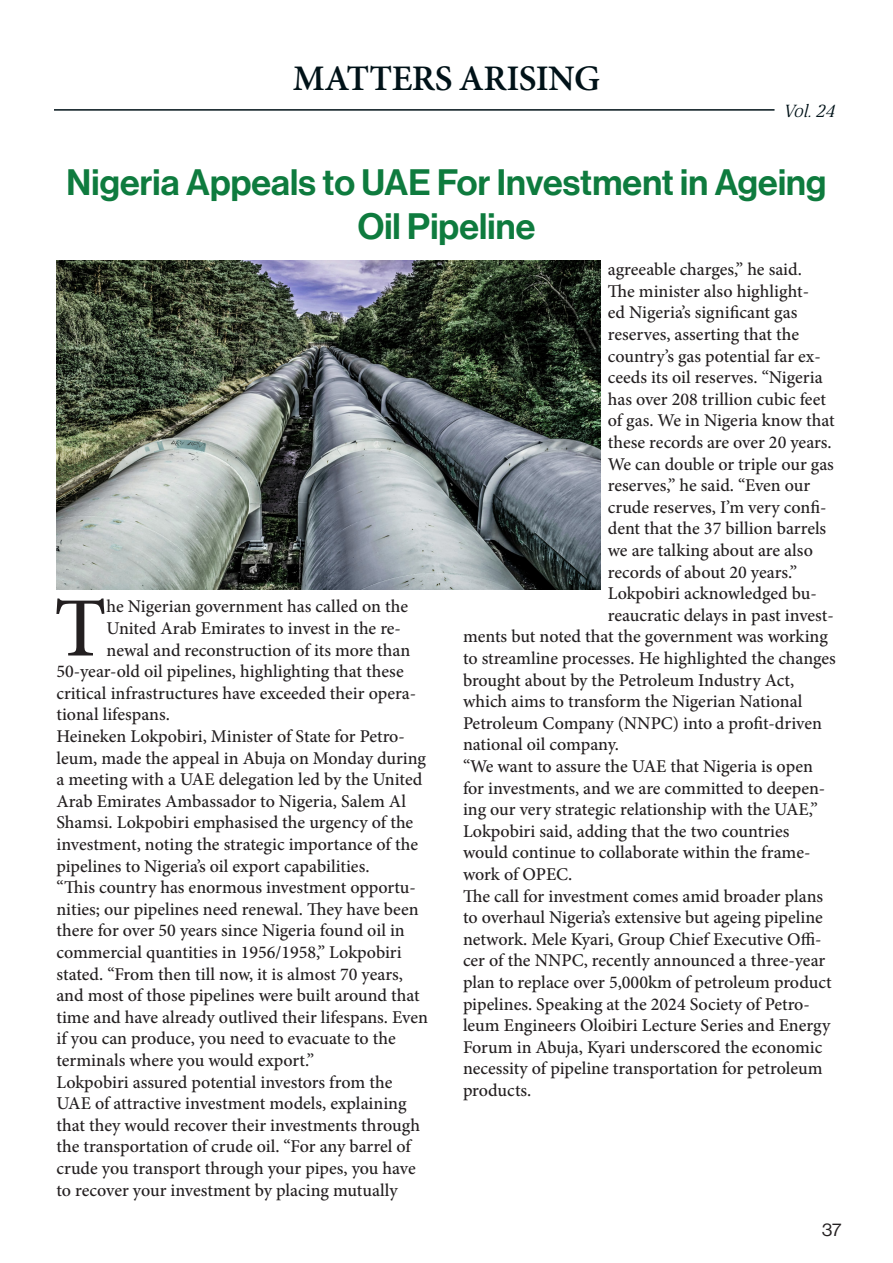
<style>
.page{position:relative;width:893px;height:1263px;background:#fff}
.page>*{position:absolute;margin:0;border:0;box-sizing:border-box;transform-origin:0 0}
.t1{font:500 84.45px "Minion Pro";color:#231f20}
.t2{font:36px/43.2px "Neue Haas Display Mediu";letter-spacing:.005em;color:#0e7b3e;text-align:center}
.t3{font:600 36px "Minion Pro";letter-spacing:-.015em;color:#001218}
.t4{font:500 18px/21.6px "Minion Pro";color:#231f20}
.t5{font:italic 300 18px "Breve News";color:#001218}
.t6{font:18px "Neue Haas Display";color:#231f20}
</style>
<div class="page">
<hr style="left:54px;top:109px;width:720px;height:2px;background:#001218">
<img style="left:56px;top:261px;width:544px;height:328px">
<p class="t3" style="left:293px;top:53px;width:309px">MATTERS ARISING</p>
<p class="t5" style="left:783px;top:101px;width:53px">Vol. 24</p>
<p class="t2" style="left:67px;top:162px;width:761px">Nigeria Appeals to UAE For Investment in Ageing<br>Oil Pipeline</p>
<p class="t1" style="left:54px;top:571px;width:54px">T</p>
<p class="t4" style="left:107px;top:596px;width:303px">he Nigerian government has called on the</p>
<p class="t4" style="left:107px;top:617px;width:296px">United Arab Emirates to invest in the re-</p>
<p class="t4" style="left:107px;top:639px;width:305px">newal and reconstruction of its more than</p>
<p class="t4" style="left:56px;top:661px;width:349px">50-year-old oil pipelines, highlighting that these</p>
<p class="t4" style="left:56px;top:682px;width:361px">critical infrastructures have exceeded their opera-</p>
<p class="t4" style="left:56px;top:704px;width:115px">tional lifespans.</p>
<p class="t4" style="left:56px;top:725px;width:371px">Heineken Lokpobiri, Minister of State for Petro&shy;leum, made the appeal in Abuja on Monday during a meeting with a UAE delegation led by the United Arab Emirates Ambassador to Nigeria, Salem Al Shamsi. Lokpobiri emphasised the urgency of the investment, noting the strategic importance of the pipelines to Nigeria’s oil export capabilities.</p>
<p class="t4" style="left:56px;top:877px;width:373px">“This country has enormous investment opportu&shy;nities; our pipelines need renewal. They have been there for over 50 years since Nigeria found oil in commercial quantities in 1956/1958,” Lokpobiri stated. “From then till now, it is almost 70 years, and most of those pipelines were built around that time and have already outlived their lifespans. Even if you can produce, you need to evacuate to the terminals where you would export.”</p>
<p class="t4" style="left:56px;top:1071px;width:365px">Lokpobiri assured potential investors from the UAE of attractive investment models, explaining that they would recover their investments through the transportation of crude oil. “For any barrel of crude you transport through your pipes, you have to recover your investment by placing mutually</p>
<p class="t4" style="left:608px;top:259px;width:196px">agreeable charges,” he said.</p>
<p class="t4" style="left:608px;top:280px;width:228px">The minister also highlight-<br>ed Nigeria’s significant gas reserves, asserting that the country’s gas potential far ex&shy;ceeds its oil reserves. “Nigeria has over 208 trillion cubic feet of gas. We in Nigeria know that these records are over 20 years.<br>We can double or triple our gas reserves,” he said. “Even our crude reserves, I’m very confi&shy;dent that the 37 billion barrels we are talking about are also records of about 20 years.”</p>
<p class="t4" style="left:608px;top:583px;width:211px">Lokpobiri acknowledged bu-</p>
<p class="t4" style="left:608px;top:604px;width:227px">reaucratic delays in past invest-</p>
<p class="t4" style="left:463px;top:626px;width:366px">ments but noted that the government was working</p>
<p class="t4" style="left:463px;top:647px;width:374px">to streamline processes. He highlighted the changes</p>
<p class="t4" style="left:463px;top:669px;width:333px">brought about by the Petroleum Industry Act,</p>
<p class="t4" style="left:463px;top:691px;width:341px">which aims to transform the Nigerian National</p>
<p class="t4" style="left:463px;top:712px;width:360px">Petroleum Company (NNPC) into a profit-driven</p>
<p class="t4" style="left:463px;top:734px;width:157px">national oil company.</p>
<p class="t4" style="left:463px;top:755px;width:364px">“We want to assure the UAE that Nigeria is open for investments, and we are committed to deepen&shy;ing our very strategic relationship with the UAE,” Lokpobiri said, adding that the two countries would continue to collaborate within the frame&shy;work of OPEC.</p>
<p class="t4" style="left:463px;top:885px;width:370px">The call for investment comes amid broader plans to overhaul Nigeria’s extensive but ageing pipeline network. Mele Kyari, Group Chief Executive Offi&shy;cer of the NNPC, recently announced a three-year plan to replace over 5,000km of petroleum product pipelines. Speaking at the 2024 Society of Petro&shy;leum Engineers Oloibiri Lecture Series and Energy Forum in Abuja, Kyari underscored the economic necessity of pipeline transportation for petroleum products.</p>
<p class="t6" style="left:822px;top:1220px;width:21px">37</p>
</div>
